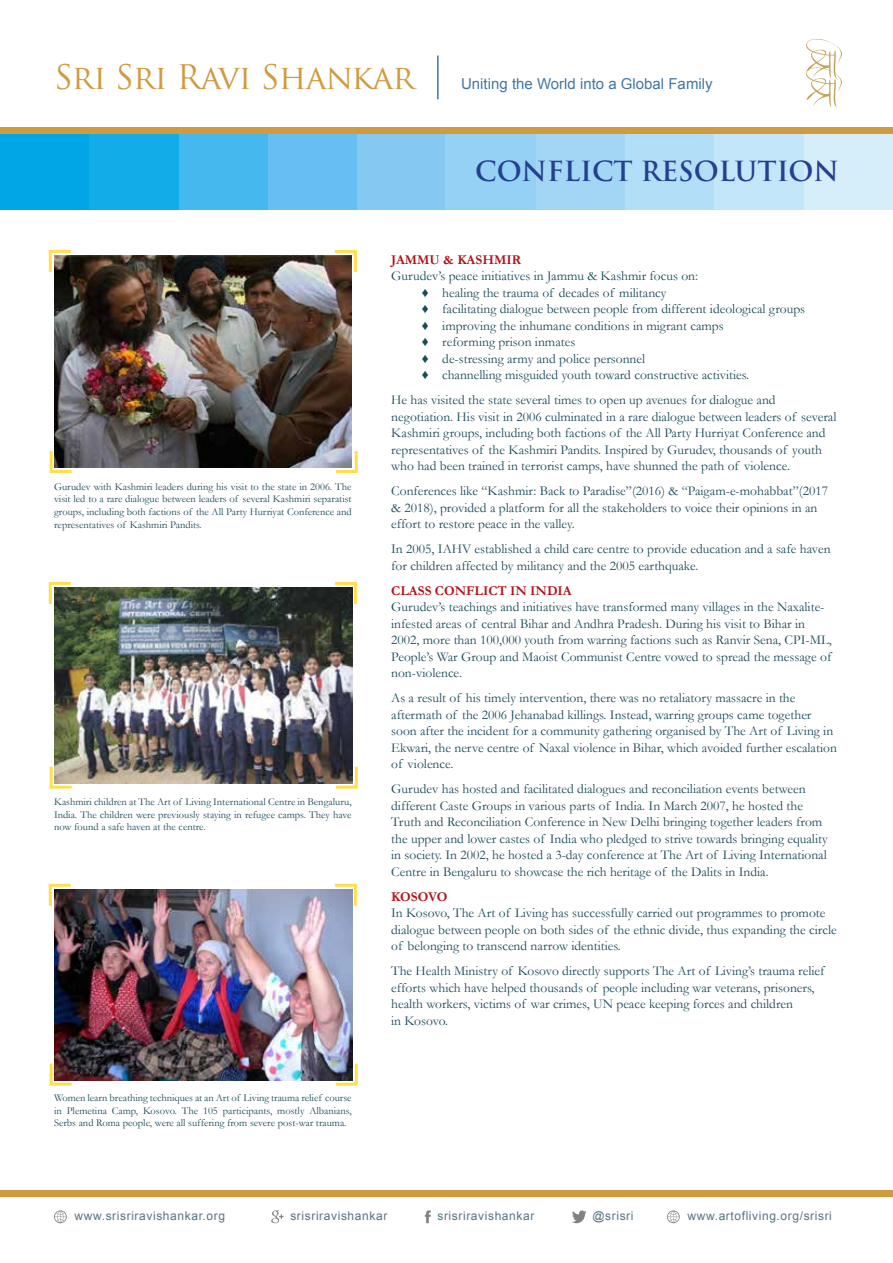
<style>
.page{position:relative;width:893px;height:1263px;background:#fff}
.page>*{position:absolute;margin:0;border:0;box-sizing:border-box;transform-origin:0 0}
.t1{font:33px "Trajan Pro";letter-spacing:-.025em;color:#d09a3f}
.t2{font:700 27px "Trajan Pro";color:#25408f}
.t3{font:15px "Arial";color:#4077a2}
.t4{font:13.5px/16.5px "Garamond";color:#1b495a}
.t5{font:700 13.5px "Garamond";color:#b11116}
.t6{font:12px "Arial";letter-spacing:.05em;color:#567483}
.t7{font:10.5px/12.6px "Garamond";color:#1b495a;text-align:justify}
</style>
<div class="page">
<div style="left:0;top:134px;width:89px;height:76px;background:#00a6e6"></div>
<div style="left:349px;top:133px;width:97px;height:84px;background:#85c9f2"></div>
<div style="left:266px;top:133px;width:91px;height:84px;background:#66bff0"></div>
<div style="left:177px;top:133px;width:91px;height:84px;background:#45b8ed"></div>
<div style="left:89px;top:133px;width:90px;height:84px;background:#12ade8"></div>
<div style="left:802px;top:133px;width:91px;height:84px;background:#d6edfa"></div>
<div style="left:713px;top:133px;width:90px;height:84px;background:#c4e6fa"></div>
<div style="left:623px;top:133px;width:91px;height:84px;background:#b3def7"></div>
<div style="left:535px;top:133px;width:90px;height:84px;background:#a3d6f5"></div>
<div style="left:445px;top:133px;width:91px;height:84px;background:#94d1f5"></div>
<div style="left:0;top:128px;width:893px;height:6px;background:#d09a3f"></div>
<div style="left:0;top:1191px;width:893px;height:6px;background:#d09a3f"></div>
<hr style="left:437px;top:56px;width:2px;height:43px;background:#4077a2">
<div style="left:0;top:210px;width:893px;height:17px;background:#fff"></div>
<svg style="left:806px;top:39px;width:36px;height:69px"></svg>
<svg style="left:425px;top:1210px;width:6px;height:13px"></svg>
<svg style="left:572px;top:1210px;width:14px;height:13px"></svg>
<svg style="left:54px;top:1210px;width:13px;height:13px"></svg>
<svg style="left:667px;top:1210px;width:13px;height:13px"></svg>
<svg style="left:271px;top:1210px;width:12px;height:13px"></svg>
<svg style="left:48px;top:249px;width:23px;height:23px"></svg>
<svg style="left:334px;top:249px;width:23px;height:23px"></svg>
<svg style="left:49px;top:451px;width:23px;height:22px"></svg>
<svg style="left:335px;top:451px;width:23px;height:22px"></svg>
<img style="left:54px;top:255px;width:298px;height:213px">
<svg style="left:48px;top:581px;width:23px;height:26px"></svg>
<svg style="left:334px;top:581px;width:23px;height:23px"></svg>
<svg style="left:49px;top:764px;width:26px;height:25px"></svg>
<svg style="left:333px;top:766px;width:25px;height:23px"></svg>
<img style="left:55px;top:587px;width:298px;height:196px">
<svg style="left:48px;top:883px;width:23px;height:26px"></svg>
<svg style="left:334px;top:883px;width:23px;height:23px"></svg>
<svg style="left:49px;top:1060px;width:26px;height:26px"></svg>
<svg style="left:333px;top:1063px;width:25px;height:23px"></svg>
<img style="left:55px;top:889px;width:298px;height:191px">
<h1 class="t1" style="left:54px;top:57px;width:362px">Sri Sri Ravi Shankar</h1>
<p class="t3" style="left:461px;top:74px;width:253px">Uniting the World into a Global Family</p>
<h2 class="t2" style="left:475px;top:154px;width:365px">CONFLICT RESOLUTION</h2>
<p class="t7" style="left:54px;top:480px;width:299px">Gurudev with Kashmiri leaders during his visit to the state in 2006. The visit led to a rare dialogue between leaders of several Kashmiri separatist groups, including both factions of the All Party Hurriyat Conference and representatives of Kashmiri Pandits.</p>
<p class="t7" style="left:54px;top:795px;width:299px">Kashmiri children at The Art of Living International Centre in Bengaluru, India. The children were previously staying in refugee camps. They have now found a safe haven at the centre.</p>
<p class="t7" style="left:54px;top:1091px;width:299px">Women learn breathing techniques at an Art of Living trauma relief course in Plemetina Camp, Kosovo. The 105 participants, mostly Albanians, Serbs and Roma people, were all suffering from severe post-war trauma.</p>
<p class="t5" style="left:391px;top:250px;width:131px">JAMMU &amp; KASHMIR</p>
<p class="t4" style="left:421px;top:268px;width:386px;text-indent:-30px">Gurudev’s peace initiatives in Jammu &amp; Kashmir focus on:<br>♦ healing the trauma of decades of militancy<br>♦ facilitating dialogue between people from different ideological groups ♦ improving the inhumane conditions in migrant camps<br>♦ reforming prison inmates<br>♦ de-stressing army and police personnel<br>♦ channelling misguided youth toward constructive activities.</p>
<p class="t4" style="left:391px;top:392px;width:447px">He has visited the state several times to open up avenues for dialogue and negotiation. His visit in 2006 culminated in a rare dialogue between leaders of several Kashmiri groups, including both factions of the All Party Hurriyat Conference and representatives of the Kashmiri Pandits. Inspired by Gurudev, thousands of youth who had been trained in terrorist camps, have shunned the path of violence.</p>
<p class="t4" style="left:391px;top:483px;width:438px">Conferences like “Kashmir: Back to Paradise”(2016) &amp; “Paigam-e-mohabbat”(2017 &amp; 2018), provided a platform for all the stakeholders to voice their opinions in an effort to restore peace in the valley.</p>
<p class="t4" style="left:391px;top:541px;width:441px">In 2005, IAHV established a child care centre to provide education and a safe haven for children affected by militancy and the 2005 earthquake.</p>
<p class="t5" style="left:391px;top:581px;width:182px">CLASS CONFLICT IN INDIA</p>
<p class="t4" style="left:391px;top:599px;width:442px">Gurudev’s teachings and initiatives have transformed many villages in the Naxalite&shy;infested areas of central Bihar and Andhra Pradesh. During his visit to Bihar in 2002, more than 100,000 youth from warring factions such as Ranvir Sena, CPI-ML, People’s War Group and Maoist Communist Centre vowed to spread the message of non-violence.</p>
<p class="t4" style="left:391px;top:690px;width:447px">As a result of his timely intervention, there was no retaliatory massacre in the aftermath of the 2006 Jehanabad killings. Instead, warring groups came together soon after the incident for a community gathering organised by The Art of Living in Ekwari, the nerve centre of Naxal violence in Bihar, which avoided further escalation of violence.</p>
<p class="t4" style="left:391px;top:781px;width:438px">Gurudev has hosted and facilitated dialogues and reconciliation events between different Caste Groups in various parts of India. In March 2007, he hosted the Truth and Reconciliation Conference in New Delhi bringing together leaders from the upper and lower castes of India who pledged to strive towards bringing equality in society. In 2002, he hosted a 3-day conference at The Art of Living International Centre in Bengaluru to showcase the rich heritage of the Dalits in India.</p>
<p class="t5" style="left:391px;top:887px;width:58px">KOSOVO</p>
<p class="t4" style="left:391px;top:905px;width:447px">In Kosovo, The Art of Living has successfully carried out programmes to promote dialogue between people on both sides of the ethnic divide, thus expanding the circle of belonging to transcend narrow identities.</p>
<p class="t4" style="left:391px;top:963px;width:435px">The Health Ministry of Kosovo directly supports The Art of Living’s trauma relief efforts which have helped thousands of people including war veterans, prisoners, health workers, victims of war crimes, UN peace keeping forces and children<br>in Kosovo.</p>
<p class="t6" style="left:75px;top:1208px;width:152px">www.srisriravishankar.org</p>
<p class="t6" style="left:290px;top:1208px;width:98px">srisriravishankar</p>
<p class="t6" style="left:437px;top:1208px;width:98px">srisriravishankar</p>
<p class="t6" style="left:592px;top:1208px;width:43px">@srisri</p>
<p class="t6" style="left:688px;top:1208px;width:146px">www.artofliving.org/srisri</p>
</div>
